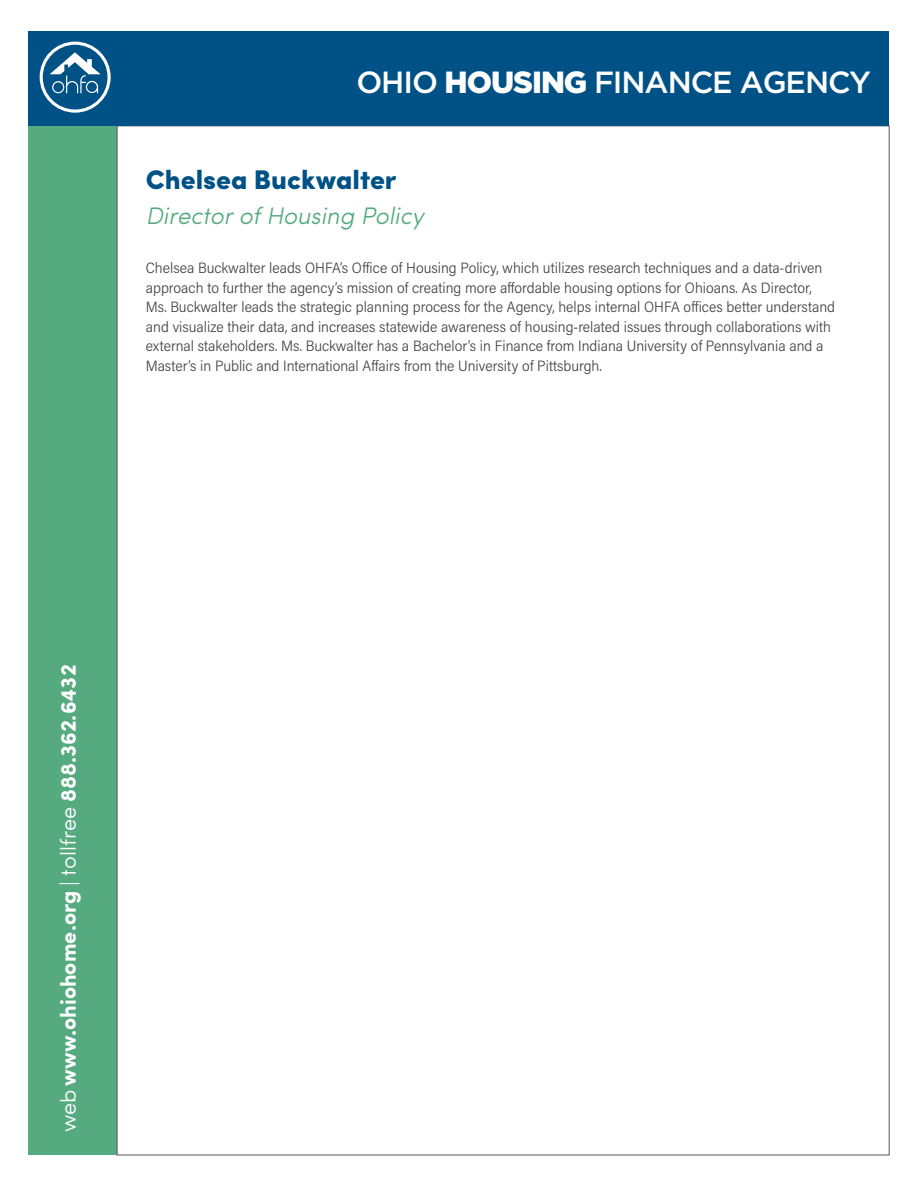
<style>
.page{position:relative;width:918px;height:1188px;background:#fff}
.page>*{position:absolute;margin:0;border:0;box-sizing:border-box;transform-origin:0 0}
.t1{font:500 30.6px "Gotham";letter-spacing:-.035em;color:#fff}
.t2{font:900 27px "Sofia Pro";color:#005186}
.t3{font:italic 300 24px "Sofia Pro";color:#56aa80}
.t4{font:700 21.75px "Sofia Pro";color:#fff}
.t5{font:300 15px/19.5px "Acumin Pro Semi Cond";color:#414042}
.s1{font-weight:900}
.s2{font-weight:300}
</style>
<div class="page">
<div style="left:29px;top:32px;width:88px;height:1123px;background:#56aa80"></div>
<svg style="left:59px;top:883px;width:20px;height:1px"></svg>
<div style="left:29px;top:32px;width:860px;height:94px;background:#005186"></div>
<div style="left:40px;top:42px;width:71px;height:71px;border:3px solid #fff;border-radius:50%"></div>
<svg style="left:50px;top:52px;width:51px;height:41px"></svg>
<h1 class="t1" style="left:356px;top:65px;width:516px">OHIO <span class="s1">HOUSING</span> FINANCE AGENCY</h1>
<h2 class="t2" style="left:146px;top:158px;width:252px">Chelsea Buckwalter</h2>
<h3 class="t3" style="left:146px;top:198px;width:280px">Director of Housing Policy</h3>
<p class="t5" style="left:146px;top:257px;width:691px">Chelsea Buckwalter leads OHFA’s Office of Housing Policy, which utilizes research techniques and a data-driven approach to further the agency’s mission of creating more affordable housing options for Ohioans. As Director, Ms. Buckwalter leads the strategic planning process for the Agency, helps internal OHFA offices better understand and visualize their data, and increases statewide awareness of housing-related issues through collaborations with external stakeholders. Ms. Buckwalter has a Bachelor’s in Finance from Indiana University of Pennsylvania and a Master’s in Public and International Affairs from the University of Pittsburgh.</p>
<h3 class="t4" style="left:52px;top:1132px;width:469px;rotate:-90deg"><span class="s2">web</span> www.ohiohome.org <span class="s2">tollfree</span> 888.362.6432</h3>
</div>
